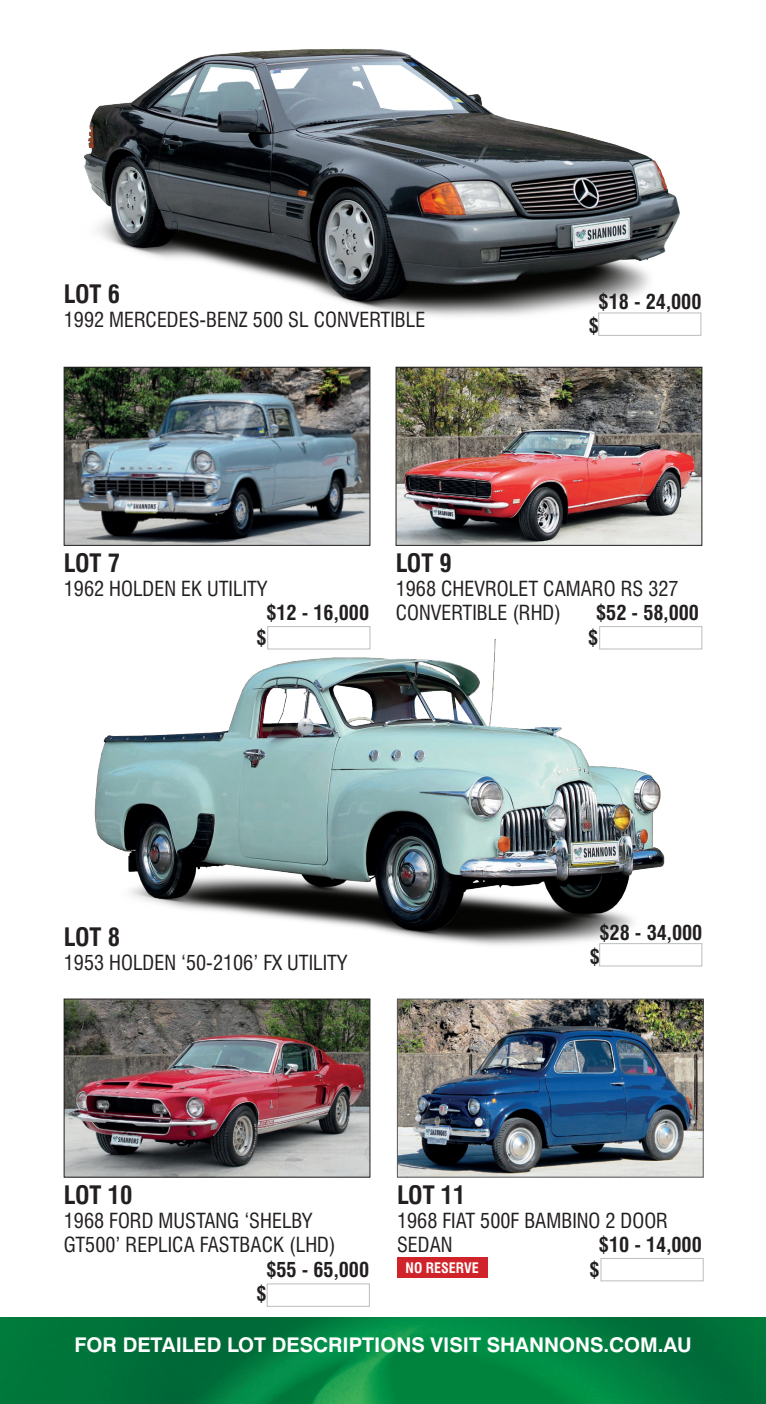
<style>
.page{position:relative;width:766px;height:1404px;background:#fff}
.page>*{position:absolute;margin:0;border:0;box-sizing:border-box;transform-origin:0 0}
.t1{font:700 condensed 24.75px "Swiss 721 BT";color:#231f20}
.t2{font:condensed 20.25px/24.3px "Swiss 721 BT";color:#231f20}
.t3{font:700 condensed 20.25px/24.3px "Swiss 721 BT";color:#231f20}
.t4{font:700 20.25px "Swiss 721 BT";color:#fff}
.t5{font:700 condensed 14.17px "Swiss 721 BT";color:#fff}
</style>
<div class="page">
<img style="left:0;top:1317px;width:765px;height:86px">
<img style="left:94px;top:639px;width:609px;height:313px">
<div style="left:599px;top:943px;width:103px;height:23px;border:1px solid #bcbdc0"></div>
<img style="left:397px;top:369px;width:303px;height:174px">
<div style="left:395px;top:367px;width:307px;height:178px;border:1px solid #231f20"></div>
<img style="left:66px;top:1000px;width:302px;height:175px">
<div style="left:64px;top:998px;width:306px;height:179px;border:1px solid #231f20"></div>
<div style="left:267px;top:1283px;width:102px;height:23px;border:1px solid #bcbdc0"></div>
<div style="left:599px;top:626px;width:103px;height:23px;border:1px solid #bcbdc0"></div>
<img style="left:84px;top:48px;width:618px;height:288px">
<div style="left:598px;top:312px;width:103px;height:23px;border:1px solid #bcbdc0"></div>
<img style="left:66px;top:369px;width:302px;height:174px">
<div style="left:64px;top:367px;width:306px;height:178px;border:1px solid #231f20"></div>
<div style="left:267px;top:626px;width:103px;height:23px;border:1px solid #bcbdc0"></div>
<img style="left:399px;top:1000px;width:302px;height:175px">
<div style="left:397px;top:998px;width:306px;height:179px;border:1px solid #57585a"></div>
<div style="left:600px;top:1257px;width:103px;height:23px;border:1px solid #bcbdc0"></div>
<div style="left:397px;top:1256px;width:90px;height:20px;background:#d1232a"></div>
<p class="t1" style="left:64px;top:279px;width:58px">LO T 6</p>
<p class="t2" style="left:64px;top:307px;width:363px">1992 MERCEDES-BENZ 500 SL CONVERTIBLE</p>
<p class="t3" style="left:588px;top:289px;width:114px;text-indent:10px">$18 - 24,000 $</p>
<p class="t1" style="left:64px;top:548px;width:58px">LO T 7</p>
<p class="t2" style="left:64px;top:576px;width:205px">1962 HOLDEN EK UTILITY</p>
<p class="t3" style="left:256px;top:601px;width:114px;text-indent:10px">$12 - 16,000 $</p>
<p class="t1" style="left:395px;top:548px;width:58px">LO T 9</p>
<p class="t2" style="left:395px;top:576px;width:284px">1968 CH EVROLET CAMARO RS 327<br>CONVERTIBLE (RHD)</p>
<p class="t3" style="left:588px;top:601px;width:112px;text-indent:8px">$52 - 58,000 $</p>
<p class="t1" style="left:64px;top:921px;width:58px">LO T 8</p>
<p class="t2" style="left:64px;top:950px;width:285px">1953 HOLDEN ‘50-2106’ FX UTILITY</p>
<p class="t3" style="left:589px;top:920px;width:114px;text-indent:10px">$28 - 34,000 $</p>
<p class="t1" style="left:64px;top:1179px;width:70px">LOT 10</p>
<p class="t2" style="left:64px;top:1208px;width:273px">1968 FORD MUSTANG ‘SHELBY<br>GT500’ REPLICA FASTBACK (LHD)</p>
<p class="t3" style="left:256px;top:1256px;width:114px;text-indent:10px">$55 - 65,000 $</p>
<p class="t1" style="left:397px;top:1179px;width:70px">LOT 11</p>
<p class="t2" style="left:397px;top:1208px;width:266px">1968 FIAT 500F BAMBINO 2 DOOR<br>SEDAN</p>
<p class="t3" style="left:589px;top:1232px;width:114px;text-indent:9px">$10 - 14,000 $</p>
<p class="t5" style="left:405px;top:1258px;width:75px">NO RESERVE</p>
<p class="t4" style="left:74px;top:1331px;width:618px">FOR DETAILED LOT DESCRIPTIONS VISIT SHANNONS.COM.AU</p>
</div>
